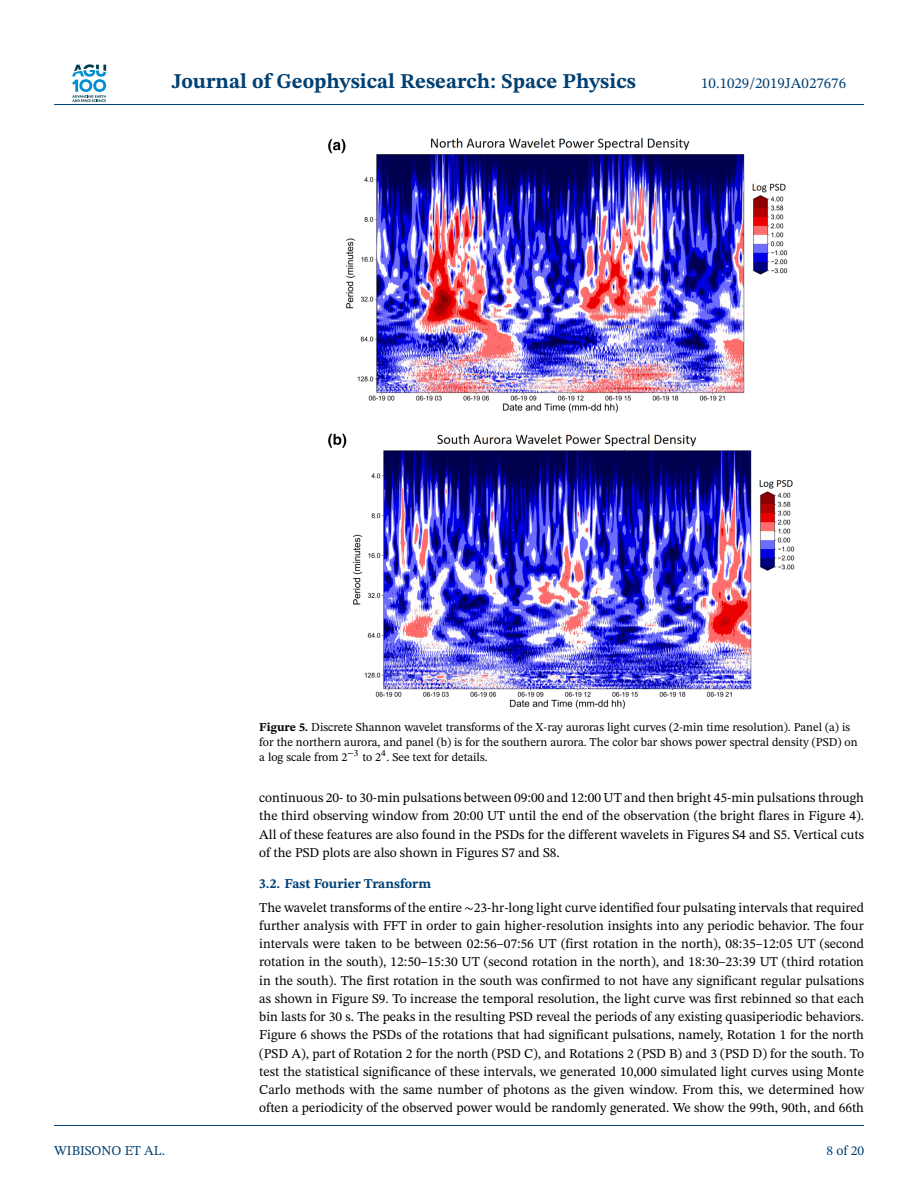
<style>
.page{position:relative;width:918px;height:1188px;background:#fff}
.page>*{position:absolute;margin:0;border:0;box-sizing:border-box;transform-origin:0 0}
.t1{font:700 21px "STIX Two Text";color:#004073}
.t2{font:15px "STIX Two Text";color:#004073}
.t3{font:13.5px/18.3px "STIX Two Text";color:#000;text-align:justify}
.t4{font:13.5px "STIX Two Text";color:#004073}
.t5{font:12px/15px "STIX Two Text";color:#000}
.s1{font-weight:700}
.s2{font-weight:700;color:#004073}
.s3{font-family:"STIX Math"}
</style>
<div class="page">
<svg style="left:72px;top:64px;width:34px;height:38px"></svg>
<hr style="left:54px;top:104px;width:810px;height:1px;background:#004073">
<img style="left:328px;top:137px;width:467px;height:572px">
<hr style="left:54px;top:1125px;width:810px;height:1px;background:#004073">
<h1 class="t1" style="left:172px;top:73px;width:466px">Journal of Geophysical Research: Space Physics</h1>
<p class="t2" style="left:701px;top:77px;width:147px">10.1029/2019JA027676</p>
<p class="t5" style="left:259px;top:720px;width:600px"><span class="s1">Figure 5.</span> Discrete Shannon wavelet transforms of the X-ray auroras light curves (2-min time resolution). Panel (a) is for the northern aurora, and panel (b) is for the southern aurora. The color bar shows power spectral density (PSD) on a log scale from 2<sup>−</sup><sup>3</sup> to 2<sup>4</sup>. See text for details.</p>
<p class="t3" style="left:259px;top:790px;width:606px">continuous 20- to 30-min pulsations between 09:00 and 12:00 UT and then bright 45-min pulsations through the third observing window from 20:00 UT until the end of the observation (the bright flares in Figure 4).<br>All of these features are also found in the PSDs for the different wavelets in Figures S4 and S5. Vertical cuts of the PSD plots are also shown in Figures S7 and S8.</p>
<p class="t3" style="left:259px;top:873px;width:606px;line-height:23.5px"><span class="s2">3.2. Fast Fourier Transform<br></span>The wavelet transforms of the entire <span class="s3">∼</span>23-hr-long light curve identified four pulsating intervals that required</p>
<p class="t3" style="left:259px;top:918px;width:606px">further analysis with FFT in order to gain higher-resolution insights into any periodic behavior. The four intervals were taken to be between 02:56–07:56 UT (first rotation in the north), 08:35–12:05 UT (second rotation in the south), 12:50–15:30 UT (second rotation in the north), and 18:30–23:39 UT (third rotation in the south). The first rotation in the south was confirmed to not have any significant regular pulsations as shown in Figure S9. To increase the temporal resolution, the light curve was first rebinned so that each bin lasts for 30 s. The peaks in the resulting PSD reveal the periods of any existing quasiperiodic behaviors.<br>Figure 6 shows the PSDs of the rotations that had significant pulsations, namely, Rotation 1 for the north (PSD A), part of Rotation 2 for the north (PSD C), and Rotations 2 (PSD B) and 3 (PSD D) for the south. To test the statistical significance of these intervals, we generated 10,000 simulated light curves using Monte Carlo methods with the same number of photons as the given window. From this, we determined how often a periodicity of the observed power would be randomly generated. We show the 99th, 90th, and 66th</p>
<p class="t4" style="left:54px;top:1145px;width:113px">WIBISONO ET AL.</p>
<p class="t4" style="left:827px;top:1145px;width:39px">8 of 20</p>
</div>
